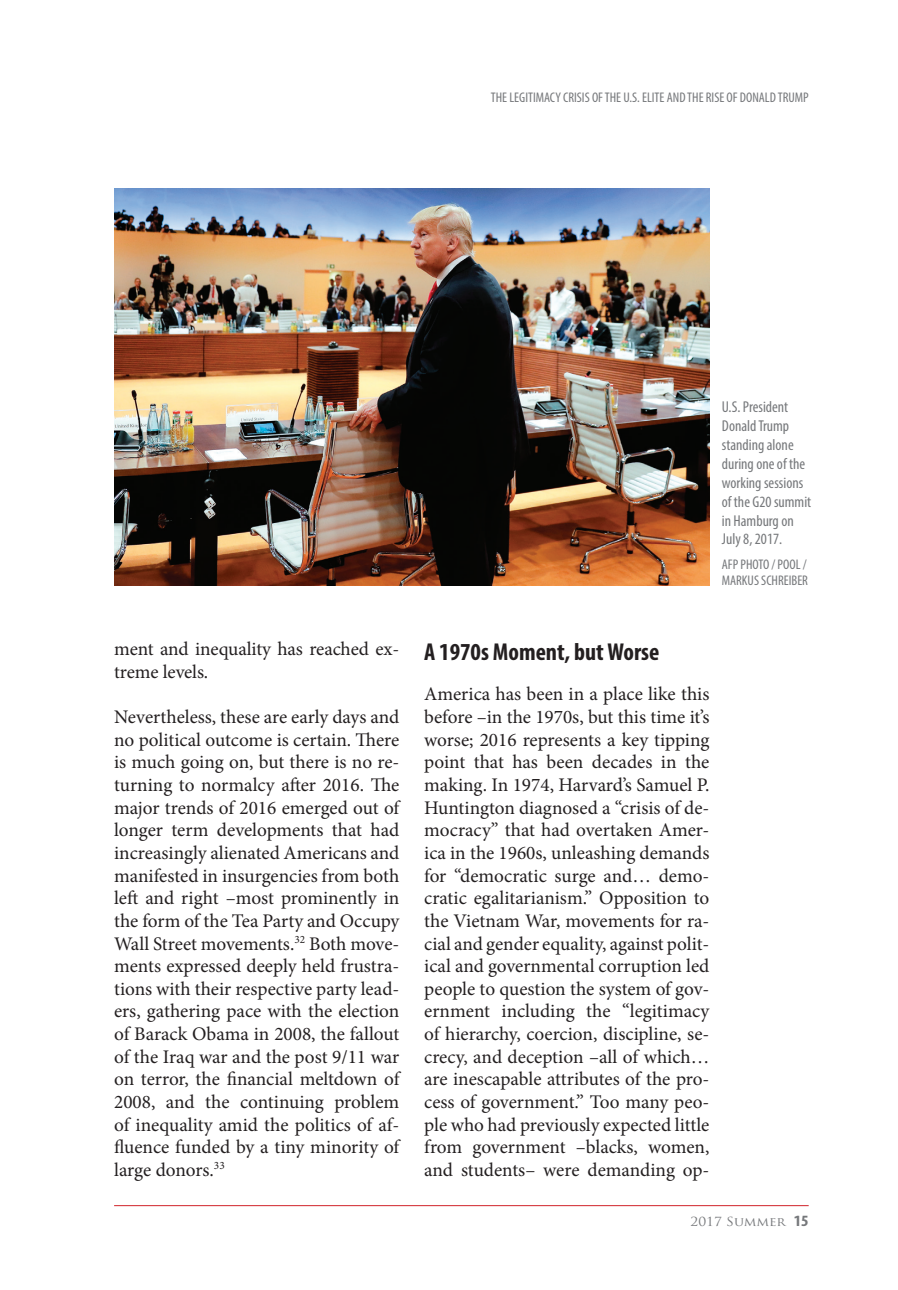
<style>
.page{position:relative;width:898px;height:1290px;background:#fff}
.page>*{position:absolute;margin:0;border:0;box-sizing:border-box;transform-origin:0 0}
.t1{font:700 condensed 24.5px "Myriad Pro";color:#231f20}
.t2{font:19.25px/22.6px "Minion Pro";letter-spacing:-.005em;color:#231f20;text-align:justify}
.t3{font:condensed 15.75px/18.9px "Myriad Pro";color:#76787b}
.t4{font:condensed 14px/16.8px "Myriad Pro";color:#76787b}
.t5{font:12.25px "Trajan Pro";color:#76787b;scale:1.11 1}
.s1{font-family:"Myriad Pro";font-weight:700;font-stretch:condensed;font-size:15.75px}
</style>
<div class="page">
<hr style="left:114px;top:1205px;width:695px;height:1px;background:#d1232a">
<img style="left:114px;top:189px;width:595px;height:396px">
<p class="t4" style="left:491px;top:89px;width:319px">THE LEGITIMACY CRISIS OF THE U.S. ELITE AND THE RISE OF DONALD TRUMP</p>
<p class="t2" style="left:114px;top:638px;width:287px">ment and inequality has reached ex&shy;treme levels.</p>
<p class="t2" style="left:114px;top:706px;width:287px">Nevertheless, these are early days and no political outcome is certain. There is much going on, but there is no re&shy;turning to normalcy after 2016. The major trends of 2016 emerged out of longer term developments that had increasingly alienated Americans and manifested in insurgencies from both left and right –most prominently in the form of the Tea Party and Occupy Wall Street movements.<sup>32</sup> Both move&shy;ments expressed deeply held frustra&shy;tions with their respective party lead&shy;ers, gathering pace with the election of Barack Obama in 2008, the fallout of the Iraq war and the post 9/11 war on terror, the financial meltdown of 2008, and the continuing problem of inequality amid the politics of af&shy;fluence funded by a tiny minority of large donors.<sup>33</sup></p>
<p class="t3" style="left:722px;top:397px;width:91px">U.S. President<br>Donald Trump standing alone during one of the working sessions of the G20 summit in Hamburg on<br>July 8, 2017.</p>
<p class="t4" style="left:722px;top:555px;width:88px">AFP PHOTO / POOL /<br>MARKUS SCHREIBER</p>
<p class="t1" style="left:424px;top:636px;width:237px">A 1970s Moment, but Worse</p>
<p class="t2" style="left:424px;top:683px;width:287px">America has been in a place like this before –in the 1970s, but this time it’s worse; 2016 represents a key tipping point that has been decades in the making. In 1974, Harvard’s Samuel P.<br>Huntington diagnosed a “crisis of de&shy;mocracy” that had overtaken Amer&shy;ica in the 1960s, unleashing demands for “democratic surge and… demo&shy;cratic egalitarianism.” Opposition to the Vietnam War, movements for ra&shy;cial and gender equality, against polit&shy;ical and governmental corruption led people to question the system of gov&shy;ernment including the “legitimacy of hierarchy, coercion, discipline, se&shy;crecy, and deception –all of which… are inescapable attributes of the pro&shy;cess of government.” Too many peo&shy;ple who had previously expected little from government –blacks, women, and students– were demanding op-</p>
<p class="t5" style="left:691px;top:1213px;width:108px">2017 SUMMER <span class="s1">15</span></p>
</div>
